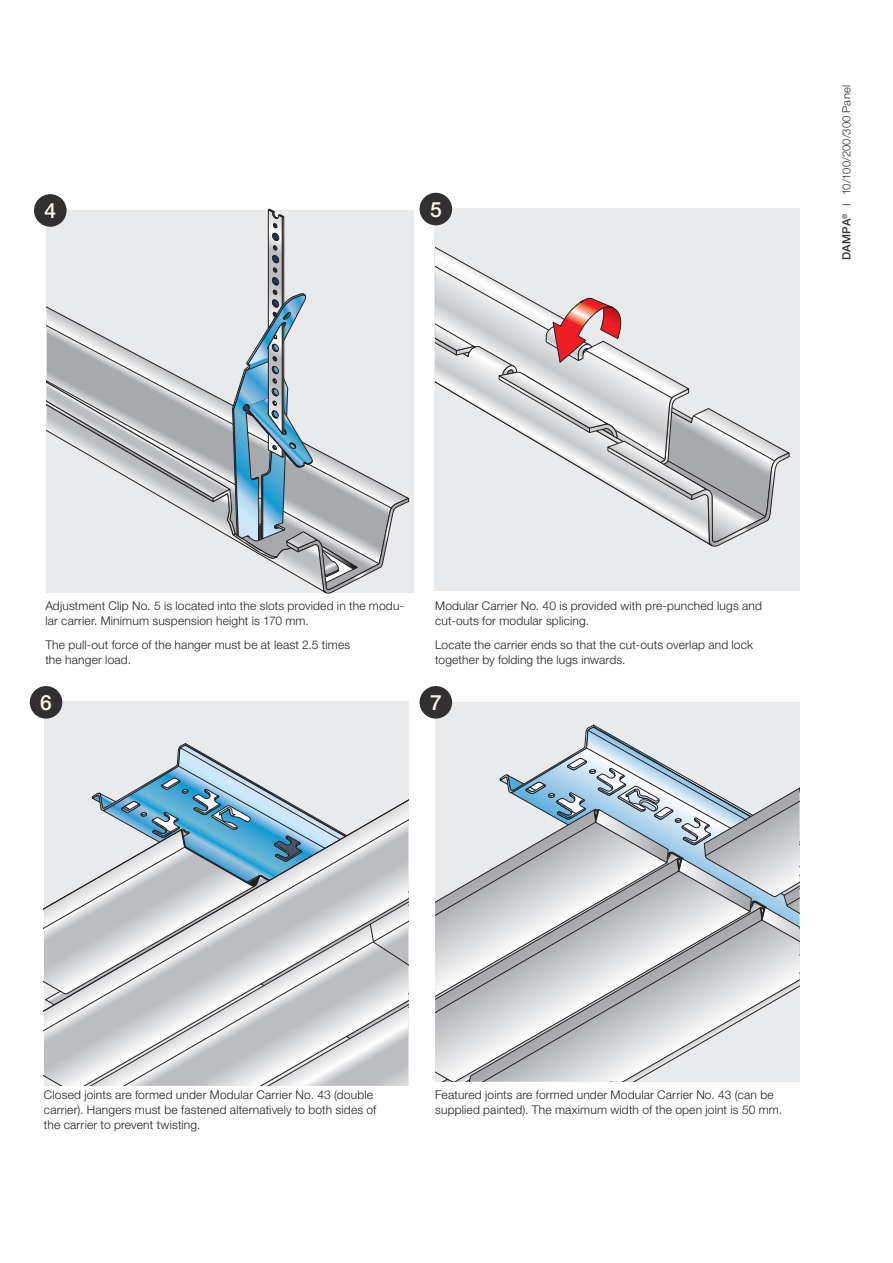
<style>
.page{position:relative;width:893px;height:1263px;background:#fff}
.page>*{position:absolute;margin:0;border:0;box-sizing:border-box;transform-origin:0 0}
.t1{font:500 21px "Helvetica Neue LT Std";color:#f9f9ec}
.Broedtekst{font:300 12px/15px "Helvetica Neue LT Std";letter-spacing:.015em;color:#231f20}
.t2{font:300 11.25px "Helvetica Neue LT Std";letter-spacing:.02em;color:#312f30}
.s1{font-weight:500}
</style>
<div class="page">
<svg style="left:47px;top:208px;width:362px;height:386px;background:#d0d4d8"></svg>
<div style="left:434px;top:208px;width:365px;height:383px;background:#e9eaeb"></div>
<svg style="left:435px;top:210px;width:355px;height:337px"></svg>
<div style="left:44px;top:702px;width:364px;height:384px;background:#e9eaeb"></div>
<svg style="left:44px;top:743px;width:364px;height:343px"></svg>
<div style="left:435px;top:702px;width:364px;height:379px;background:#e9eaeb"></div>
<svg style="left:435px;top:724px;width:365px;height:357px"></svg>
<div style="left:34px;top:194px;width:33px;height:33px;background:#312f30;border-radius:50%"></div>
<div style="left:420px;top:193px;width:32px;height:32px;background:#312f30;border-radius:50%"></div>
<div style="left:30px;top:686px;width:32px;height:33px;background:#312f30;border-radius:50%"></div>
<div style="left:420px;top:686px;width:32px;height:33px;background:#312f30;border-radius:50%"></div>
<p class="t1" style="left:44px;top:198px;width:13px">4</p>
<p class="t1" style="left:430px;top:197px;width:13px">5</p>
<p class="t2" style="left:840px;top:260px;width:176px;rotate:-90deg"><span class="s1">DAMPA</span><sup>®</sup> I 10/100/200/300 Panel</p>
<p class="Broedtekst" style="left:45px;top:598px;width:360px">Adjustment Clip No. 5 is located into the slots provided in the modu&shy;lar carrier. Minimum suspension height is 170 mm.</p>
<p class="Broedtekst" style="left:45px;top:637px;width:306px">The pull-out force of the hanger must be at least 2.5 times the hanger load.</p>
<p class="Broedtekst" style="left:435px;top:598px;width:328px">Modular Carrier No. 40 is provided with pre-punched lugs and cut-outs for modular splicing.</p>
<p class="Broedtekst" style="left:435px;top:637px;width:320px">Locate the carrier ends so that the cut-outs overlap and lock together by folding the lugs inwards.</p>
<p class="t1" style="left:40px;top:690px;width:13px">6</p>
<p class="t1" style="left:430px;top:690px;width:13px">7</p>
<p class="Broedtekst" style="left:44px;top:1087px;width:334px">Closed joints are formed under Modular Carrier No. 43 (double carrier). Hangers must be fastened alternatively to both sides of the carrier to prevent twisting.</p>
<p class="Broedtekst" style="left:435px;top:1087px;width:349px">Featured joints are formed under Modular Carrier No. 43 (can be supplied painted). The maximum width of the open joint is 50 mm.</p>
</div>
